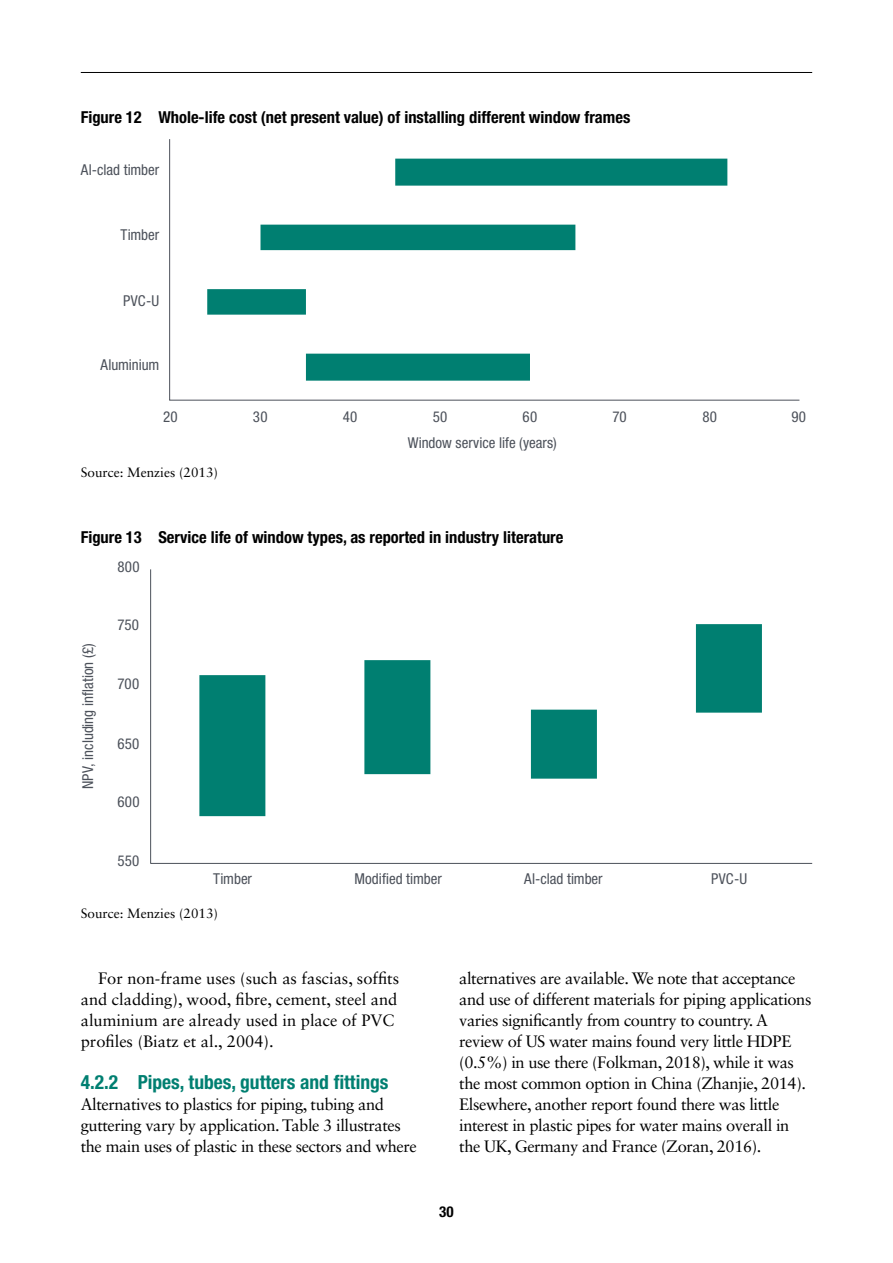
<style>
.page{position:relative;width:893px;height:1263px;background:#fff}
.page>*{position:absolute;margin:0;border:0;box-sizing:border-box;transform-origin:0 0}
.t1{font:700 condensed 19.5px "Helvetica Neue LT Std";color:#007f71}
.t2{font:16.5px/21px "Sabon LT Std";letter-spacing:-.025em;color:#000}
.t3{font:16.5px/21px "Sabon LT Std";color:#000}
.t4{font:700 condensed 16.5px "Helvetica Neue LT Std";color:#000}
.t5{font:condensed 15px "Helvetica Neue LT Std";color:#4c515a}
.t6{font:700 condensed 15px "Helvetica Neue LT Std";color:#000}
.t7{font:13.5px "Sabon LT Std";color:#000}
</style>
<div class="page">
<hr style="left:81px;top:72px;width:731px;height:1px;background:#000">
<svg style="left:169px;top:139px;width:631px;height:262px"></svg>
<svg style="left:150px;top:569px;width:662px;height:295px"></svg>
<p class="t4" style="left:81px;top:107px;width:551px">Figure 12 Whole-life cost (net present value) of installing different window frames</p>
<p class="t5" style="left:81px;top:161px;width:80px">Al-clad timber</p>
<p class="t5" style="left:121px;top:226px;width:40px">Timber</p>
<p class="t5" style="left:123px;top:292px;width:38px">PVC-U</p>
<p class="t5" style="left:101px;top:356px;width:60px">Aluminium</p>
<p class="t5" style="left:163px;top:408px;width:16px">20</p>
<p class="t5" style="left:253px;top:408px;width:16px">30</p>
<p class="t5" style="left:343px;top:408px;width:16px">40</p>
<p class="t5" style="left:433px;top:408px;width:16px">50</p>
<p class="t5" style="left:523px;top:408px;width:16px">60</p>
<p class="t5" style="left:612px;top:408px;width:16px">70</p>
<p class="t5" style="left:702px;top:408px;width:16px">80</p>
<p class="t5" style="left:791px;top:408px;width:16px">90</p>
<p class="t7" style="left:81px;top:464px;width:139px">Source: Menzies (2013)</p>
<p class="t5" style="left:408px;top:434px;width:151px">Window service life (years)</p>
<p class="t4" style="left:81px;top:527px;width:484px">Figure 13 Service life of window types, as reported in industry literature</p>
<p class="t5" style="left:117px;top:558px;width:24px">800</p>
<p class="t5" style="left:79px;top:789px;width:147px;rotate:-90deg">NPV, including inflation (£)</p>
<p class="t5" style="left:117px;top:616px;width:23px">750</p>
<p class="t5" style="left:117px;top:675px;width:23px">700</p>
<p class="t5" style="left:117px;top:735px;width:24px">650</p>
<p class="t5" style="left:117px;top:793px;width:24px">600</p>
<p class="t5" style="left:117px;top:852px;width:24px">550</p>
<p class="t5" style="left:213px;top:870px;width:40px">Timber</p>
<p class="t5" style="left:354px;top:870px;width:89px">Modified timber</p>
<p class="t5" style="left:524px;top:870px;width:80px">Al-clad timber</p>
<p class="t5" style="left:711px;top:870px;width:38px">PVC-U</p>
<p class="t7" style="left:81px;top:905px;width:139px">Source: Menzies (2013)</p>
<p class="t3" style="left:81px;top:968px;width:320px;text-indent:17px">For non-frame uses (such as fascias, soffits and cladding), wood, fibre, cement, steel and aluminium are already used in place of PVC profiles (Biatz et al., 2004).</p>
<p class="t1" style="left:81px;top:1070px;width:309px">4.2.2 Pipes, tubes, gutters and fittings</p>
<p class="t2" style="left:81px;top:1094px;width:337px">Alternatives to plastics for piping, tubing and guttering vary by application. Table 3 illustrates the main uses of plastic in these sectors and where</p>
<p class="t2" style="left:459px;top:968px;width:354px">alternatives are available. We note that acceptance and use of different materials for piping applications varies significantly from country to country. A review of US water mains found very little HDPE (0.5%) in use there (Folkman, 2018), while it was the most common option in China (Zhanjie, 2014).<br>Elsewhere, another report found there was little interest in plastic pipes for water mains overall in the UK, Germany and France (Zoran, 2016).</p>
<p class="t6" style="left:439px;top:1203px;width:16px">30</p>
</div>
